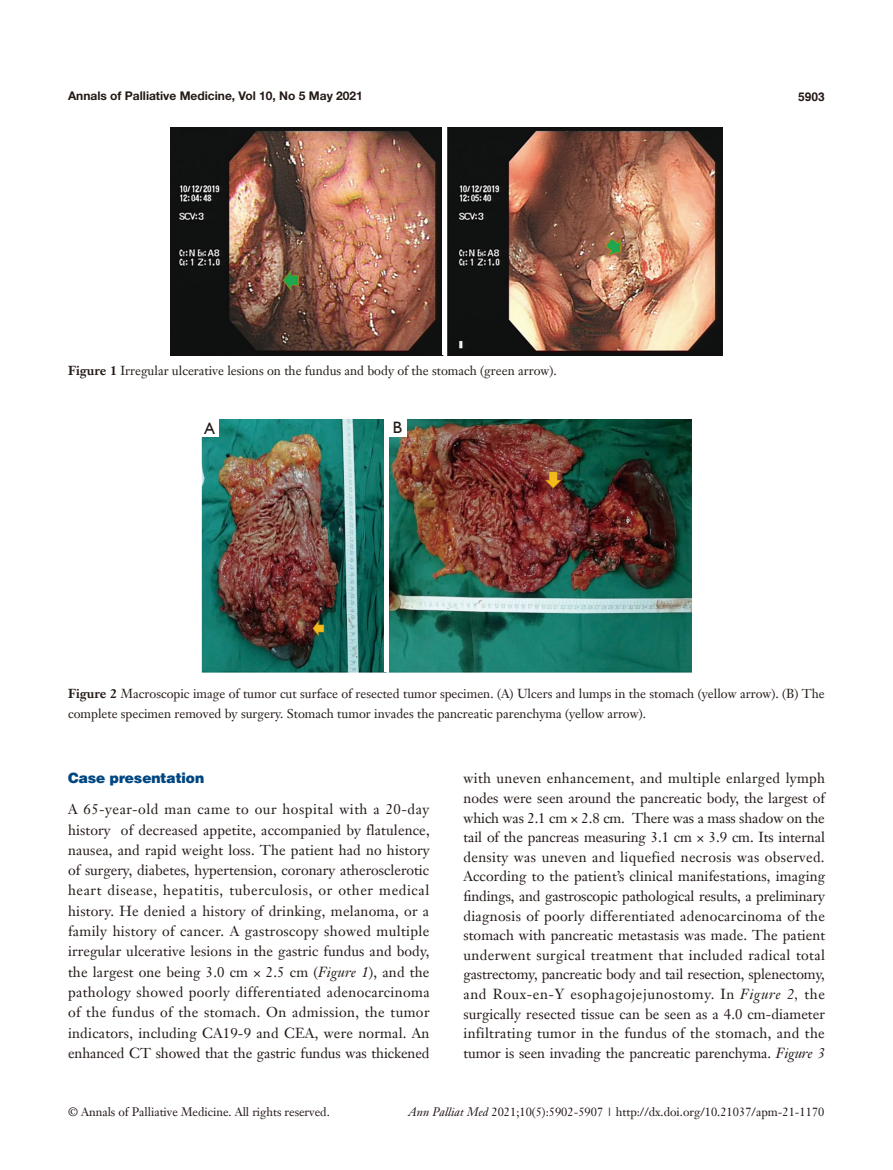
<style>
.page{position:relative;width:893px;height:1170px;background:#fff}
.page>*{position:absolute;margin:0;border:0;box-sizing:border-box;transform-origin:0 0}
.Cite{font:16.5px "Humanist 521 BT";color:#231916}
.t1{font:14.25px/19.6px "Janson Text LT";letter-spacing:-.005em;color:#231916;text-align:justify}
.t2{font:900 14.25px "Helvetica";color:#004680}
.t3{font:12.75px/19.5px "Janson Text LT";color:#231916}
.t4{font:12px "Janson Text LT";letter-spacing:-.005em;color:#231916}
.t5{font:700 12px "Helvetica Neue LT Pro";color:#231916}
.t6{font:700 12px "Helvetica";color:#231916}
.s1{font-weight:700}
.s2{font-style:italic}
</style>
<div class="page">
<img style="left:201px;top:420px;width:491px;height:252px">
<hr style="left:385px;top:420px;width:4px;height:252px;background:#fff">
<div style="left:201px;top:420px;width:17px;height:17px;background:#fff"></div>
<div style="left:389px;top:419px;width:17px;height:17px;background:#fff"></div>
<img style="left:171px;top:128px;width:551px;height:227px">
<hr style="left:443px;top:128px;width:4px;height:227px;background:#fff">
<p class="t5" style="left:68px;top:88px;width:296px">Annals of Palliative Medicine, Vol 10, No 5 May 2021</p>
<p class="t6" style="left:798px;top:89px;width:28px">5903</p>
<p class="t3" style="left:68px;top:361px;width:490px"><span class="s1">Figure 1</span> Irregular ulcerative lesions on the fundus and body of the stomach (green arrow).</p>
<p class="Cite" style="left:205px;top:418px;width:12px">A</p>
<p class="Cite" style="left:393px;top:417px;width:11px">B</p>
<p class="t3" style="left:68px;top:684px;width:758px"><span class="s1">Figure 2</span> Macroscopic image of tumor cut surface of resected tumor specimen. (A) Ulcers and lumps in the stomach (yellow arrow). (B) The complete specimen removed by surgery. Stomach tumor invades the pancreatic parenchyma (yellow arrow).</p>
<p class="t2" style="left:68px;top:769px;width:138px">Case presentation</p>
<p class="t1" style="left:68px;top:799px;width:363px;line-height:20.2px">A 65-year-old man came to our hospital with a 20-day history of decreased appetite, accompanied by flatulence, nausea, and rapid weight loss. The patient had no history of surgery, diabetes, hypertension, coronary atherosclerotic heart disease, hepatitis, tuberculosis, or other medical history. He denied a history of drinking, melanoma, or a family history of cancer. A gastroscopy showed multiple irregular ulcerative lesions in the gastric fundus and body, the largest one being 3.0 cm × 2.5 cm (<span class="s2">Figure 1</span>), and the pathology showed poorly differentiated adenocarcinoma of the fundus of the stomach. On admission, the tumor indicators, including CA19-9 and CEA, were normal. An enhanced CT showed that the gastric fundus was thickened</p>
<p class="t1" style="left:463px;top:768px;width:363px">with uneven enhancement, and multiple enlarged lymph nodes were seen around the pancreatic body, the largest of which was 2.1 cm × 2.8 cm. There was a mass shadow on the tail of the pancreas measuring 3.1 cm × 3.9 cm. Its internal density was uneven and liquefied necrosis was observed.<br>According to the patient’s clinical manifestations, imaging findings, and gastroscopic pathological results, a preliminary diagnosis of poorly differentiated adenocarcinoma of the stomach with pancreatic metastasis was made. The patient underwent surgical treatment that included radical total gastrectomy, pancreatic body and tail resection, splenectomy, and Roux-en-Y esophagojejunostomy. In <span class="s2">Figure 2,</span> the surgically resected tissue can be seen as a 4.0 cm-diameter infiltrating tumor in the fundus of the stomach, and the tumor is seen invading the pancreatic parenchyma. <span class="s2">Figure 3</span></p>
<p class="t4" style="left:68px;top:1104px;width:263px">© Annals of Palliative Medicine. All rights reserved.</p>
<p class="t4" style="left:409px;top:1104px;width:417px"><span class="s2">Ann Palliat Med</span> 2021;10(5):5902-5907 | http://dx.doi.org/10.21037/apm-21-1170</p>
</div>
